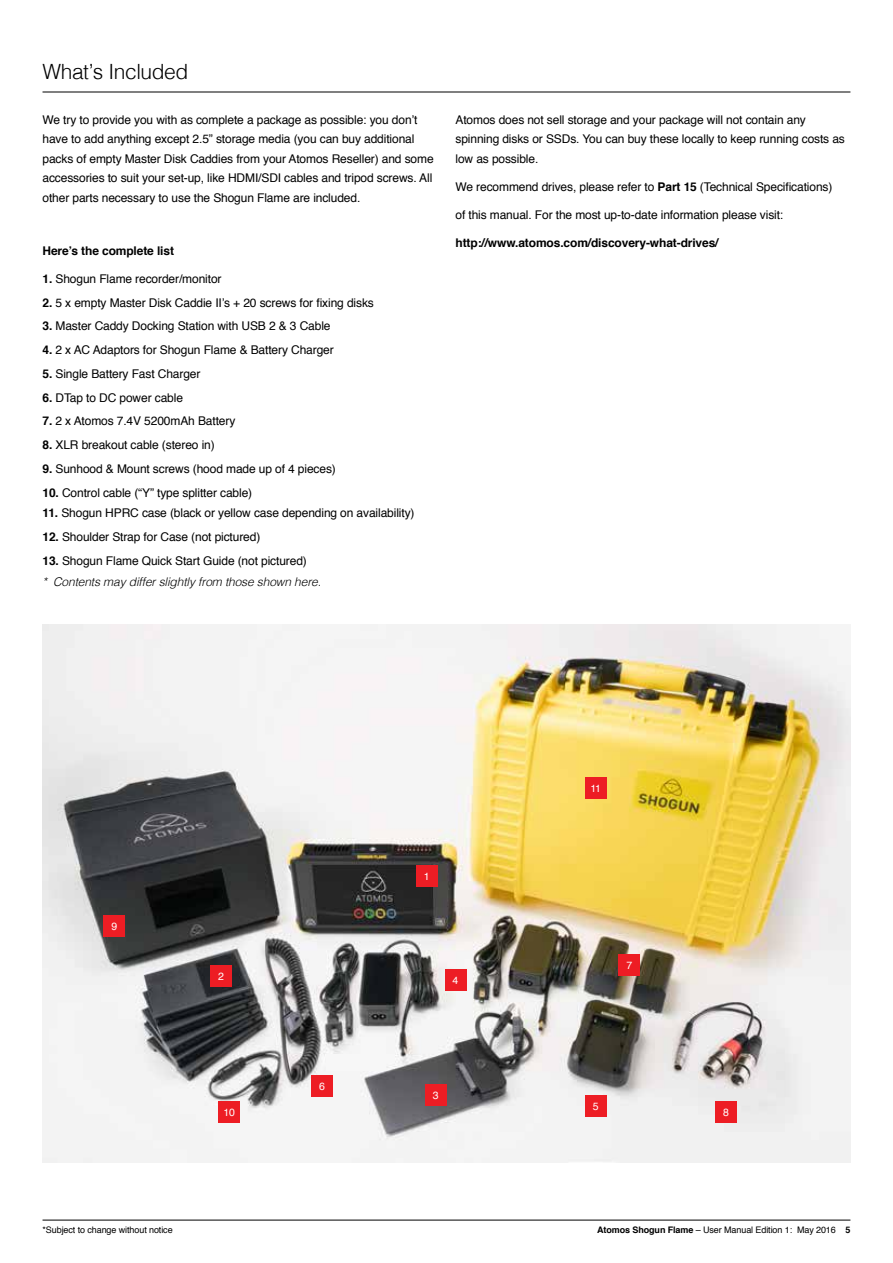
<style>
.page{position:relative;width:893px;height:1263px;background:#fff}
.page>*{position:absolute;margin:0;border:0;box-sizing:border-box;transform-origin:0 0}
.t1{font:300 21px "Helvetica";letter-spacing:-.02em;color:#000}
.t2{font:12px/19.5px "Helvetica";letter-spacing:-.01em;color:#000}
.t3{font:italic 300 12px/20.7px "Helvetica";letter-spacing:-.01em;color:#000}
.t4{font:700 12px "Helvetica";letter-spacing:-.01em;color:#000}
.t5{font:10.5px "Helvetica";color:#fff}
.t6{font:9px "Helvetica";letter-spacing:-.01em;color:#000}
.s1{font-weight:700}
.s2{font-weight:700;font-style:normal}
.s3{font-weight:400;font-style:normal}
</style>
<div class="page">
<hr style="left:43px;top:1220px;width:807px;height:1px;background:#000">
<img style="left:43px;top:624px;width:807px;height:539px">
<hr style="left:43px;top:92px;width:807px;height:1px;background:#000">
<div style="left:416px;top:865px;width:21px;height:21px;background:#ed1d24"></div>
<div style="left:210px;top:965px;width:22px;height:21px;background:#ed1d24"></div>
<div style="left:425px;top:1084px;width:21px;height:22px;background:#ed1d24"></div>
<div style="left:445px;top:969px;width:21px;height:22px;background:#ed1d24"></div>
<div style="left:585px;top:1095px;width:21px;height:21px;background:#ed1d24"></div>
<div style="left:104px;top:915px;width:21px;height:21px;background:#ed1d24"></div>
<div style="left:311px;top:1075px;width:22px;height:21px;background:#ed1d24"></div>
<div style="left:619px;top:955px;width:21px;height:21px;background:#ed1d24"></div>
<div style="left:715px;top:1101px;width:22px;height:22px;background:#ed1d24"></div>
<div style="left:219px;top:1101px;width:21px;height:22px;background:#ed1d24"></div>
<div style="left:585px;top:777px;width:21px;height:21px;background:#ed1d24"></div>
<h1 class="t1" style="left:43px;top:54px;width:147px">What’s Included</h1>
<p class="t2" style="left:43px;top:110px;width:393px">We try to provide you with as complete a package as possible: you don’t have to add anything except 2.5” storage media (you can buy additional packs of empty Master Disk Caddies from your Atomos Reseller) and some accessories to suit your set-up, like HDMI/SDI cables and tripod screws. All other parts necessary to use the Shogun Flame are included.</p>
<p class="t4" style="left:43px;top:241px;width:133px">Here’s the complete list</p>
<p class="t2" style="left:43px;top:269px;width:181px"><span class="s1">1.</span> Shogun Flame recorder/monitor</p>
<p class="t2" style="left:43px;top:293px;width:333px"><span class="s1">2.</span> 5 x empty Master Disk Caddie II’s + 20 screws for fixing disks</p>
<p class="t2" style="left:43px;top:317px;width:289px"><span class="s1">3.</span> Master Caddy Docking Station with USB 2 &amp; 3 Cable</p>
<p class="t2" style="left:43px;top:340px;width:293px"><span class="s1">4.</span> 2 x AC Adaptors for Shogun Flame &amp; Battery Charger</p>
<p class="t2" style="left:43px;top:364px;width:159px"><span class="s1">5.</span> Single Battery Fast Charger</p>
<p class="t2" style="left:43px;top:388px;width:142px"><span class="s1">6.</span> DTap to DC power cable</p>
<p class="t2" style="left:43px;top:412px;width:194px"><span class="s1">7.</span> 2 x Atomos 7.4V 5200mAh Battery</p>
<p class="t2" style="left:43px;top:435px;width:174px"><span class="s1">8.</span> XLR breakout cable (stereo in)</p>
<p class="t2" style="left:43px;top:459px;width:295px"><span class="s1">9.</span> Sunhood &amp; Mount screws (hood made up of 4 pieces)</p>
<p class="t2" style="left:43px;top:483px;width:211px"><span class="s1">10.</span> Control cable (“Y” type splitter cable)</p>
<p class="t2" style="left:43px;top:504px;width:373px"><span class="s1">11.</span> Shogun HPRC case (black or yellow case depending on availability)</p>
<p class="t2" style="left:43px;top:527px;width:219px"><span class="s1">12.</span> Shoulder Strap for Case (not pictured)</p>
<p class="t3" style="left:43px;top:549px;width:280px"><span class="s2">13.</span> <span class="s3">Shogun Flame Quick Start Guide (not pictured)<br></span>* Contents may differ slightly from those shown here.</p>
<p class="t2" style="left:455px;top:110px;width:391px">Atomos does not sell storage and your package will not contain any spinning disks or SSDs. You can buy these locally to keep running costs as low as possible.</p>
<p class="t2" style="left:455px;top:177px;width:378px">We recommend drives, please refer to <span class="s1">Part 15</span> (Technical Specifications)</p>
<p class="t2" style="left:455px;top:205px;width:329px">of this manual. For the most up-to-date information please visit:</p>
<p class="t4" style="left:455px;top:233px;width:265px">http://www.atomos.com/discovery-what-drives/</p>
<p class="t5" style="left:111px;top:918px;width:7px">9</p>
<p class="t5" style="left:218px;top:968px;width:7px">2</p>
<p class="t5" style="left:319px;top:1078px;width:7px">6</p>
<p class="t5" style="left:424px;top:868px;width:7px">1</p>
<p class="t5" style="left:453px;top:972px;width:7px">4</p>
<p class="t5" style="left:433px;top:1087px;width:7px">3</p>
<p class="t5" style="left:590px;top:780px;width:12px">11</p>
<p class="t5" style="left:626px;top:957px;width:7px">7</p>
<p class="t5" style="left:593px;top:1098px;width:7px">5</p>
<p class="t5" style="left:224px;top:1104px;width:13px">10</p>
<p class="t5" style="left:723px;top:1104px;width:7px">8</p>
<p class="t6" style="left:43px;top:1223px;width:132px">*Subject to change without notice</p>
<p class="t6" style="left:597px;top:1223px;width:255px"><span class="s1">Atomos Shogun Flame</span> – User Manual Edition 1: May 2016 <span class="s1">5</span></p>
</div>
